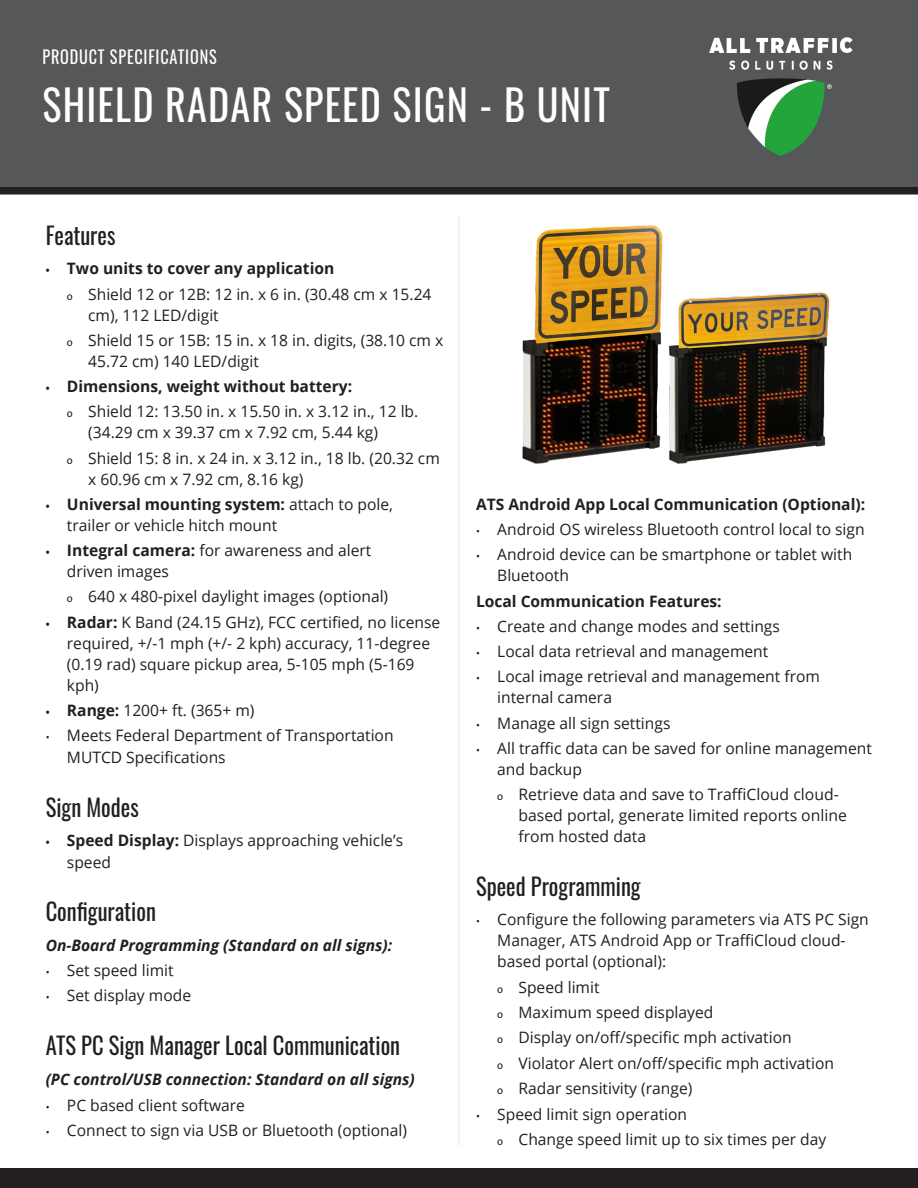
<style>
.page{position:relative;width:918px;height:1188px;background:#fff}
.page>*{position:absolute;margin:0;border:0;box-sizing:border-box;transform-origin:0 0}
.t1{font:42.75px "Oswald";letter-spacing:.03em;color:#fff;scale:.94 1}
.t2{font:24px "Oswald";color:#231f20;scale:.94 1}
.t3{font:18px "Oswald";letter-spacing:.05em;color:#fff;scale:.9 1}
.t4{font:15.75px/21px "Open Sans";color:#231f20}
.Body_Copy{font:700 15.75px "Open Sans";color:#231f20}
.Italic_Body_Copy{font:italic 700 15.75px "Open Sans";color:#231f20}
.s1{font-size:10.5px}
.s2{font-family:"Bitter";font-size:10.5px}
.s3{font-weight:700;font-size:10.5px}
.s4{font-weight:700}
</style>
<div class="page">
<hr style="left:458px;top:216px;width:2px;height:929px;background:#ededf2">
<div style="left:0;top:0;width:918px;height:188px;background:#565759"></div>
<div style="left:0;top:187px;width:918px;height:8px;background:#231f20"></div>
<div style="left:0;top:1168px;width:918px;height:20px;background:#231f20"></div>
<img style="left:522px;top:225px;width:308px;height:239px">
<img style="left:709px;top:37px;width:144px;height:119px">
<p class="t3" style="left:43px;top:40px;width:195px">PRODUCT SPECIFICATIONS</p>
<p class="t1" style="left:43px;top:66px;width:605px">SHIELD RADAR SPEED SIGN - B UNIT</p>
<h2 class="t2" style="left:46px;top:214px;width:76px">Features</h2>
<p class="Body_Copy" style="left:46px;top:258px;width:290px"><span class="s1">•</span> Two units to cover any application</p>
<p class="t4" style="left:88px;top:283px;width:345px;text-indent:-21px"><span class="s2">о</span> Shield 12 or 12B: 12 in. x 6 in. (30.48 cm x 15.24 cm), 112 LED/digit</p>
<p class="t4" style="left:88px;top:329px;width:357px;text-indent:-21px"><span class="s2">о</span> Shield 15 or 15B: 15 in. x 18 in. digits, (38.10 cm x<br>45.72 cm) 140 LED/digit</p>
<p class="Body_Copy" style="left:46px;top:375px;width:308px"><span class="s1">•</span> Dimensions, weight without battery:</p>
<p class="t4" style="left:88px;top:401px;width:332px;text-indent:-21px"><span class="s2">о</span> Shield 12: 13.50 in. x 15.50 in. x 3.12 in., 12 lb. (34.29 cm x 39.37 cm x 7.92 cm, 5.44 kg)</p>
<p class="t4" style="left:88px;top:447px;width:353px;text-indent:-21px"><span class="s2">о</span> Shield 15: 8 in. x 24 in. x 3.12 in., 18 lb. (20.32 cm x 60.96 cm x 7.92 cm, 8.16 kg)</p>
<p class="t4" style="left:67px;top:493px;width:328px;text-indent:-21px"><span class="s3">•</span> <span class="s4">Universal mounting system:</span> attach to pole, trailer or vehicle hitch mount</p>
<p class="t4" style="left:67px;top:540px;width:306px;text-indent:-21px"><span class="s3">•</span> <span class="s4">Integral camera:</span> for awareness and alert driven images</p>
<p class="t4" style="left:67px;top:586px;width:323px"><span class="s2">о</span> 640 x 480-pixel daylight images (optional)</p>
<p class="t4" style="left:67px;top:611px;width:375px;text-indent:-21px"><span class="s3">•</span> <span class="s4">Radar:</span> K Band (24.15 GHz), FCC certified, no license required, +/-1 mph (+/- 2 kph) accuracy, 11-degree (0.19 rad) square pickup area, 5-105 mph (5-169 kph)</p>
<p class="t4" style="left:46px;top:699px;width:210px"><span class="s3">•</span> <span class="s4">Range:</span> 1200+ ft. (365+ m)</p>
<p class="t4" style="left:67px;top:724px;width:328px;line-height:21.6px;text-indent:-21px"><span class="s1">•</span> Meets Federal Department of Transportation<br>MUTCD Specifications</p>
<h2 class="t2" style="left:46px;top:785px;width:101px">Sign Modes</h2>
<p class="t4" style="left:67px;top:829px;width:338px;line-height:21.6px;text-indent:-21px"><span class="s3">•</span> <span class="s4">Speed Display:</span> Displays approaching vehicle’s speed</p>
<h2 class="t2" style="left:46px;top:890px;width:119px">Configuration</h2>
<p class="Italic_Body_Copy" style="left:46px;top:934px;width:348px">On-Board Programming (Standard on all signs):</p>
<p class="t4" style="left:46px;top:960px;width:130px"><span class="s1">•</span> Set speed limit</p>
<p class="t4" style="left:46px;top:985px;width:147px"><span class="s1">•</span> Set display mode</p>
<h2 class="t2" style="left:46px;top:1024px;width:379px">ATS PC Sign Manager Local Communication</h2>
<p class="Italic_Body_Copy" style="left:46px;top:1068px;width:371px">(PC control/USB connection: Standard on all signs)</p>
<p class="t4" style="left:46px;top:1094px;width:201px"><span class="s1">•</span> PC based client software</p>
<p class="t4" style="left:46px;top:1119px;width:363px"><span class="s1">•</span> Connect to sign via USB or Bluetooth (optional)</p>
<p class="Body_Copy" style="left:476px;top:493px;width:391px">ATS Android App Local Communication (Optional):</p>
<p class="t4" style="left:476px;top:519px;width:390px"><span class="s1">•</span> Android OS wireless Bluetooth control local to sign</p>
<p class="t4" style="left:497px;top:544px;width:357px;text-indent:-21px"><span class="s1">•</span> Android device can be smartphone or tablet with<br>Bluetooth</p>
<p class="Body_Copy" style="left:476px;top:590px;width:247px">Local Communication Features:</p>
<p class="t4" style="left:476px;top:615px;width:305px"><span class="s1">•</span> Create and change modes and settings</p>
<p class="t4" style="left:476px;top:641px;width:294px"><span class="s1">•</span> Local data retrieval and management</p>
<p class="t4" style="left:497px;top:666px;width:324px;text-indent:-21px"><span class="s1">•</span> Local image retrieval and management from internal camera</p>
<p class="t4" style="left:476px;top:712px;width:196px"><span class="s1">•</span> Manage all sign settings</p>
<p class="t4" style="left:497px;top:737px;width:376px;text-indent:-21px"><span class="s1">•</span> All traffic data can be saved for online management and backup</p>
<p class="t4" style="left:519px;top:784px;width:330px;text-indent:-21px"><span class="s2">о</span> Retrieve data and save to TraffiCloud cloud&shy;based portal, generate limited reports online from hosted data</p>
<h2 class="t2" style="left:476px;top:865px;width:177px">Speed Programming</h2>
<p class="t4" style="left:497px;top:909px;width:373px;text-indent:-21px"><span class="s1">•</span> Configure the following parameters via ATS PC Sign<br>Manager, ATS Android App or TraffiCloud cloud&shy;based portal (optional):</p>
<p class="t4" style="left:497px;top:976px;width:104px"><span class="s2">о</span> Speed limit</p>
<p class="t4" style="left:497px;top:1001px;width:218px"><span class="s2">о</span> Maximum speed displayed</p>
<p class="t4" style="left:497px;top:1027px;width:296px"><span class="s2">о</span> Display on/off/specific mph activation</p>
<p class="t4" style="left:497px;top:1052px;width:338px"><span class="s2">о</span> Violator Alert on/off/specific mph activation</p>
<p class="t4" style="left:497px;top:1078px;width:197px"><span class="s2">о</span> Radar sensitivity (range)</p>
<p class="t4" style="left:476px;top:1103px;width:213px"><span class="s1">•</span> Speed limit sign operation</p>
<p class="t4" style="left:497px;top:1128px;width:331px"><span class="s2">о</span> Change speed limit up to six times per day</p>
</div>
